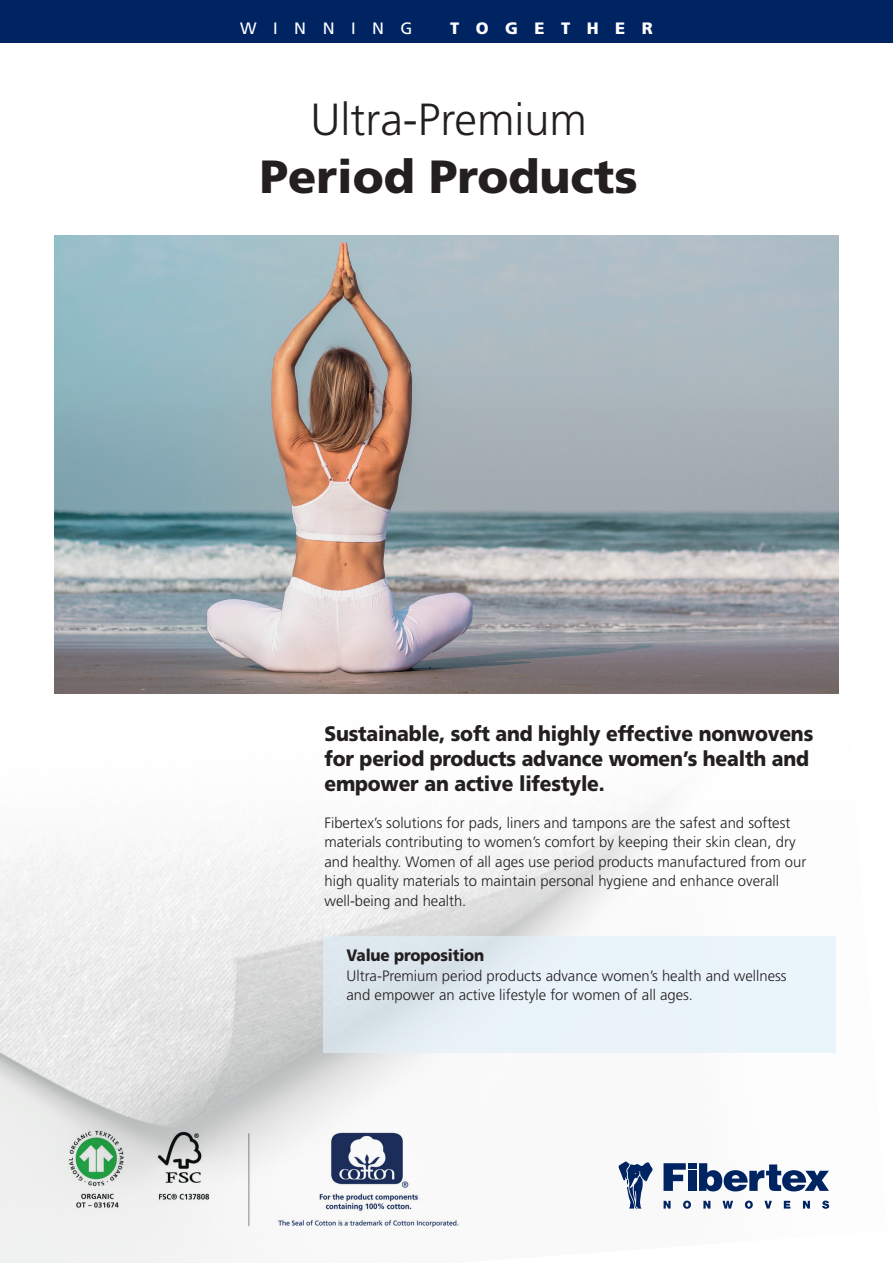
<style>
.page{position:relative;width:893px;height:1263px;background:#fff}
.page>*{position:absolute;margin:0;border:0;box-sizing:border-box;transform-origin:0 0}
.t1{font:900 46.5px "Frutiger LT Std";color:#231f20}
.t2{font:300 45px "Frutiger LT Std";color:#231f20}
.t3{font:900 21px/25.2px "Frutiger LT Std";letter-spacing:-.01em;color:#231f20;scale:.92 1}
.t4{font:900 16.5px "Frutiger LT Std";letter-spacing:-.01em;color:#231f20;scale:.92 1}
.t5{font:900 16.5px "Frutiger LT Std";letter-spacing:1em;color:#fff}
.t6{font:16.5px "Frutiger LT Std";letter-spacing:1em;color:#fff}
.t7{font:300 15px/19.5px "Frutiger LT Std";color:#231f20}
</style>
<div class="page">
<img style="left:0;top:797px;width:836px;height:466px">
<div style="left:0;top:0;width:893px;height:43px;background:#002361"></div>
<div style="left:688px;top:1171px;width:8px;height:20px;background:#002361"></div>
<svg style="left:663px;top:1163px;width:23px;height:28px"></svg>
<div style="left:688px;top:1163px;width:8px;height:6px;background:#002361"></div>
<svg style="left:699px;top:1163px;width:130px;height:28px"></svg>
<svg style="left:664px;top:1201px;width:7px;height:7px"></svg>
<svg style="left:683px;top:1200px;width:8px;height:9px"></svg>
<svg style="left:745px;top:1200px;width:8px;height:9px"></svg>
<svg style="left:803px;top:1201px;width:7px;height:7px"></svg>
<svg style="left:784px;top:1201px;width:6px;height:7px"></svg>
<svg style="left:822px;top:1200px;width:7px;height:9px"></svg>
<svg style="left:722px;top:1201px;width:11px;height:7px"></svg>
<svg style="left:764px;top:1201px;width:8px;height:7px"></svg>
<svg style="left:703px;top:1201px;width:7px;height:7px"></svg>
<svg style="left:619px;top:1161px;width:34px;height:48px"></svg>
<img style="left:54px;top:235px;width:785px;height:459px">
<div style="left:323px;top:935px;width:513px;height:117px;background:linear-gradient(to right,#dbe5ec,#eef8ff)"></div>
<img style="left:59px;top:1127px;width:411px;height:102px">
<p class="t6" style="left:240px;top:18px;width:174px">WINNING</p>
<p class="t5" style="left:450px;top:18px;width:204px">TOGETHER</p>
<h2 class="t2" style="left:310px;top:94px;width:278px">Ultra-Premium</h2>
<h1 class="t1" style="left:260px;top:149px;width:379px">Period Products</h1>
<h3 class="t3" style="left:324px;top:721px;width:533px">Sustainable, soft and highly effective nonwovens for period products advance women’s health and empower an active lifestyle.</h3>
<p class="t7" style="left:324px;top:813px;width:483px">Fibertex’s solutions for pads, liners and tampons are the safest and softest materials contributing to women’s comfort by keeping their skin clean, dry and healthy. Women of all ages use period products manufactured from our high quality materials to maintain personal hygiene and enhance overall well-being and health.</p>
<p class="t4" style="left:347px;top:945px;width:151px">Value proposition</p>
<p class="t7" style="left:347px;top:966px;width:442px">Ultra-Premium period products advance women’s health and wellness and empower an active lifestyle for women of all ages.</p>
</div>
